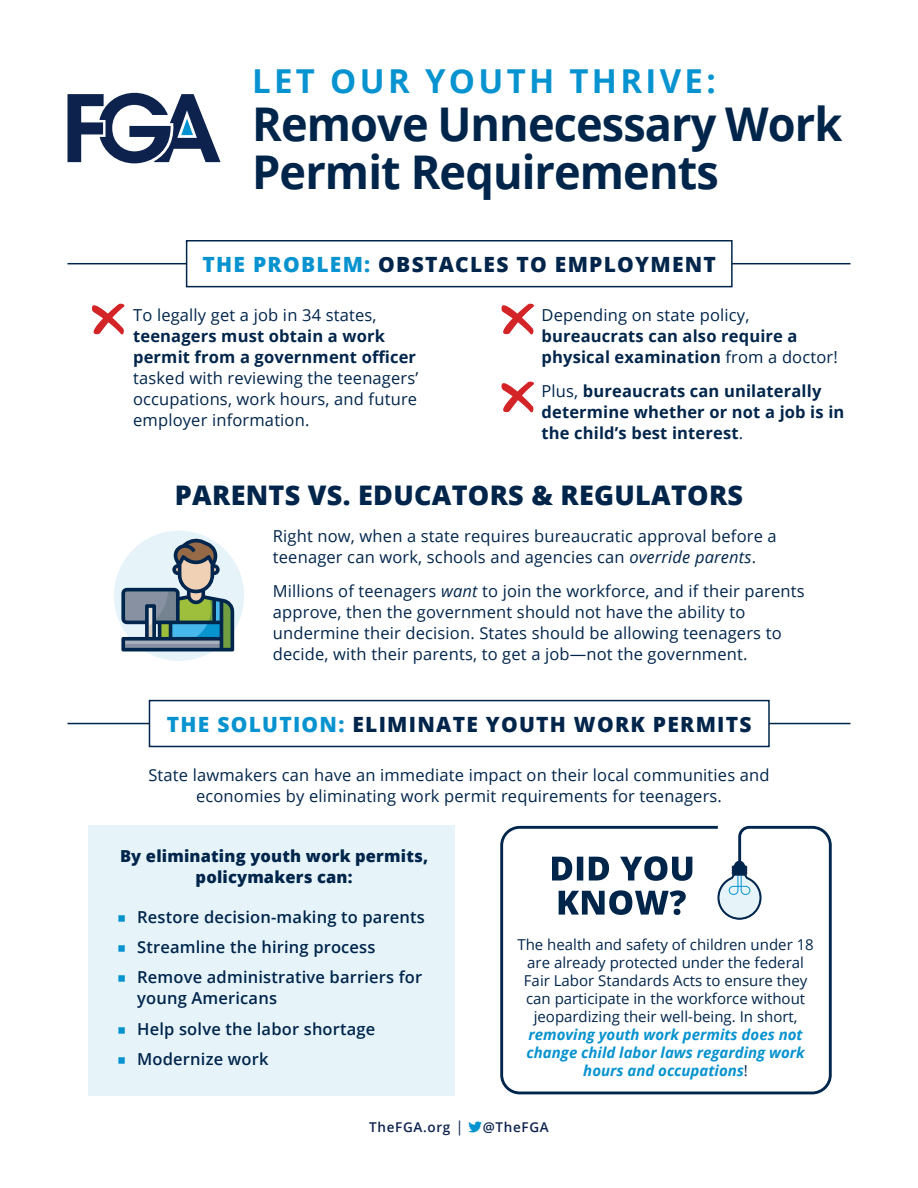
<style>
.page{position:relative;width:918px;height:1188px;background:#fff}
.page>*{position:absolute;margin:0;border:0;box-sizing:border-box;transform-origin:0 0}
.t1{font:700 46.5px/48px "Open Sans";letter-spacing:-.02em;color:#00254b}
.t2{font:700 33px "Open Sans";letter-spacing:.1em;color:#0793cf}
.Body_Text{font:800 27px "Open Sans";letter-spacing:.01em;color:#00254b}
.subhead{font:800 21px "Open Sans";letter-spacing:.06em;color:#00254b}
.Body_Text-2{font:16.5px/21px "Open Sans";letter-spacing:.01em;color:#00254b}
.Body_Text-3{font:700 16.5px/21px "Open Sans";letter-spacing:.01em;color:#00254b}
.t3{font:600 16.5px/21px "Open Sans";letter-spacing:.01em;color:#00254b}
.Body_Text-4{font:800 16.5px/21px "Open Sans";letter-spacing:.01em;color:#00254b;text-align:center}
.t4{font:15px/18px "Open Sans";color:#00254b;text-align:center}
.t5{font:600 13.5px "Open Sans";letter-spacing:.05em;color:#0d224d}
.s1{color:#0793cf}
.s2{font-weight:700}
.s3{font-weight:400}
.s4{font-style:italic}
.s5{font-family:"Montserrat";color:#0793cf}
.s6{font-weight:700;font-style:italic;color:#0793cf}
.s7{font-weight:400;font-size:15px}
</style>
<div class="page">
<div style="left:88px;top:825px;width:367px;height:271px;background:#e6f4fa"></div>
<div style="left:114px;top:531px;width:130px;height:130px;background:#e6f4fa;border-radius:50%"></div>
<hr style="left:68px;top:263px;width:782px;height:1px;background:#00254b">
<div style="left:187px;top:241px;width:545px;height:46px;background:#fff"></div>
<div style="left:186px;top:240px;width:547px;height:47px;border:2px solid #00254b"></div>
<svg style="left:68px;top:93px;width:153px;height:70px"></svg>
<hr style="left:68px;top:723px;width:782px;height:1px;background:#00254b">
<div style="left:149px;top:701px;width:620px;height:45px;background:#fff"></div>
<div style="left:149px;top:700px;width:621px;height:47px;border:2px solid #00254b"></div>
<svg style="left:500px;top:825px;width:332px;height:270px"></svg>
<svg style="left:717px;top:861px;width:45px;height:59px"></svg>
<svg style="left:559px;top:890px;width:127px;height:25px"></svg>
<svg style="left:552px;top:856px;width:140px;height:25px"></svg>
<svg style="left:121px;top:538px;width:113px;height:113px"></svg>
<svg style="left:92px;top:304px;width:33px;height:31px"></svg>
<svg style="left:501px;top:304px;width:33px;height:31px"></svg>
<svg style="left:501px;top:382px;width:33px;height:30px"></svg>
<p class="t2" style="left:252px;top:57px;width:465px">LET OUR YOUTH THRIVE:</p>
<p class="t1" style="left:252px;top:99px;width:592px">Remove Unnecessary Work<br>Permit Requirements</p>
<p class="subhead" style="left:203px;top:248px;width:515px"><span class="s1">THE PROBLEM:</span> OBSTACLES TO EMPLOYMENT</p>
<p class="Body_Text-2" style="left:133px;top:304px;width:287px">To legally get a job in 34 states, <span class="s2">teenagers must obtain a work permit from a government officer </span>tasked with reviewing the teenagers’ occupations, work hours, and future employer information.</p>
<p class="Body_Text-3" style="left:542px;top:304px;width:298px"><span class="s3">Depending on state policy, </span>bureaucrats can also require a physical examination <span class="s3">from a doctor!</span></p>
<p class="Body_Text-3" style="left:542px;top:380px;width:304px"><span class="s3">Plus,</span> bureaucrats can unilaterally determine whether or not a job is in the child’s best interest<span class="s3">.</span></p>
<p class="Body_Text" style="left:175px;top:475px;width:570px">PARENTS VS. EDUCATORS &amp; REGULATORS</p>
<p class="Body_Text-2" style="left:273px;top:525px;width:505px">Right now, when a state requires bureaucratic approval before a teenager can work, schools and agencies can <span class="s4">override parents</span>.</p>
<p class="Body_Text-2" style="left:273px;top:580px;width:533px">Millions of teenagers <span class="s4">want</span> to join the workforce, and if their parents approve, then the government should not have the ability to undermine their decision. States should be allowing teenagers to decide, with their parents, to get a job—not the government.</p>
<p class="subhead" style="left:167px;top:708px;width:586px"><span class="s1">THE SOLUTION:</span> ELIMINATE YOUTH WORK PERMITS</p>
<p class="Body_Text-2" style="left:148px;top:764px;width:623px;text-align:center">State lawmakers can have an immediate impact on their local communities and economies by eliminating work permit requirements for teenagers.</p>
<p class="Body_Text-4" style="left:120px;top:845px;width:310px">By eliminating youth work permits, policymakers can:</p>
<p class="t3" style="left:117px;top:906px;width:309px"><span class="s5">■</span> Restore decision-making to parents</p>
<p class="t3" style="left:117px;top:936px;width:260px"><span class="s5">■</span> Streamline the hiring process</p>
<p class="t3" style="left:137px;top:967px;width:286px;text-indent:-20px"><span class="s5">■</span> Remove administrative barriers for young Americans</p>
<p class="t3" style="left:117px;top:1018px;width:260px"><span class="s5">■</span> Help solve the labor shortage</p>
<p class="t3" style="left:117px;top:1049px;width:153px"><span class="s5">■</span> Modernize work</p>
<p class="t4" style="left:517px;top:935px;width:298px">The health and safety of children under 18 are already protected under the federal Fair Labor Standards Acts to ensure they can participate in the workforce without jeopardizing their well-being. In short, <span class="s6">removing youth work permits does not change child labor laws regarding work hours and occupations</span>!</p>
<p class="t5" style="left:369px;top:1118px;width:96px">TheFGA.org <span class="s7">|</span></p>
<p class="t5" style="left:483px;top:1118px;width:68px">@TheFGA</p>
</div>
